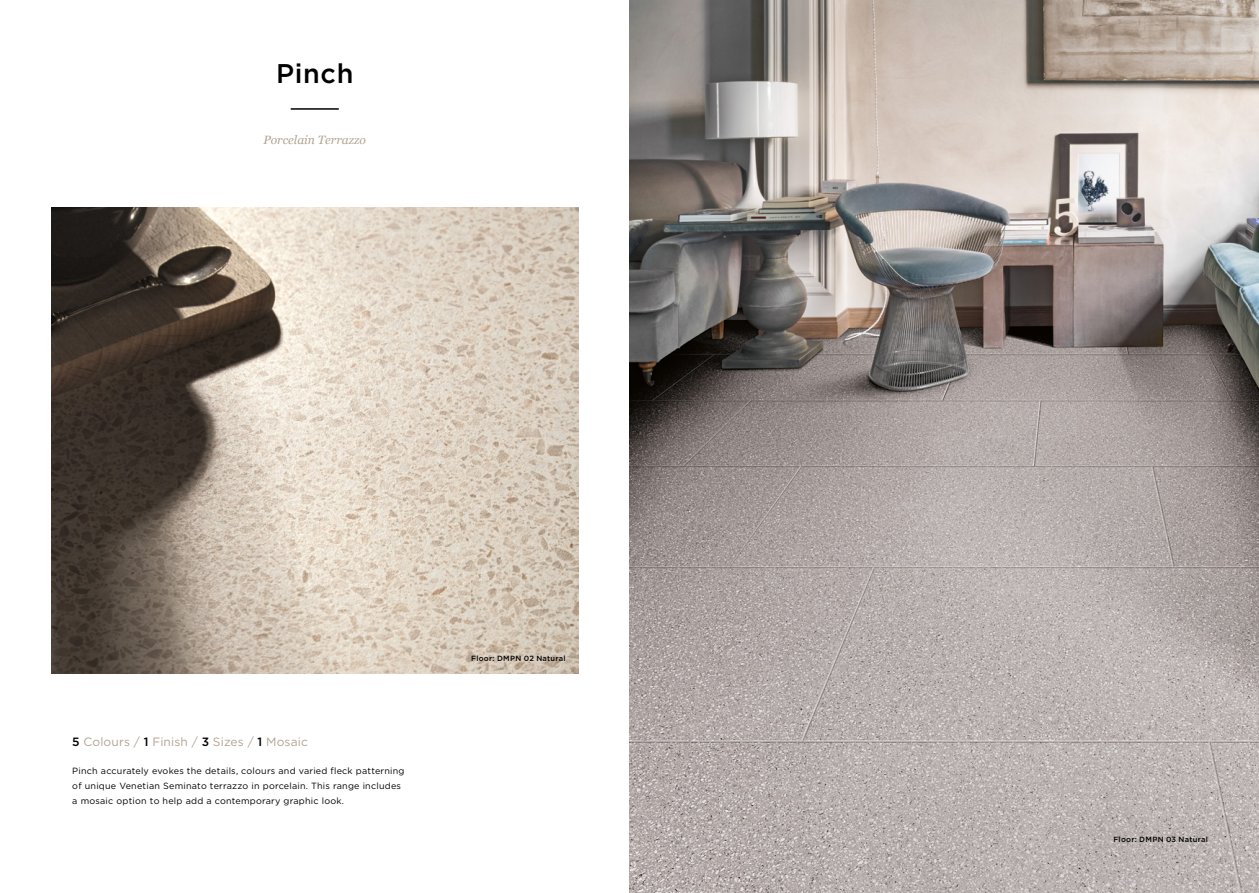
<style>
.page{position:relative;width:1259px;height:893px;background:#fff}
.page>*{position:absolute;margin:0;border:0;box-sizing:border-box;transform-origin:0 0}
.t1{font:500 27px "Gotham";letter-spacing:.025em;color:#000}
.t2{font:12px "Gotham";letter-spacing:.01em;color:#b2a391}
.hero_PF_serif_title{font:italic 12px "Georgia";color:#b2a391}
.hero_PF_serif_title-2{font:9px/15px "Gotham";letter-spacing:.025em;color:#000}
.t3{font:500 7.5px "Gotham";letter-spacing:.035em;color:#000}
.s1{font-weight:500;color:#000}
</style>
<div class="page">
<hr style="left:291px;top:108px;width:48px;height:2px;background:#000">
<img style="left:629px;top:0;width:630px;height:893px">
<img style="left:51px;top:207px;width:527px;height:467px">
<p class="t1" style="left:276px;top:55px;width:79px">Pinch</p>
<p class="hero_PF_serif_title" style="left:263px;top:132px;width:104px">Porcelain Terrazzo</p>
<p class="t2" style="left:72px;top:734px;width:237px"><span class="s1">5</span> Colours / <span class="s1">1</span> Finish / <span class="s1">3</span> Sizes / <span class="s1">1</span> Mosaic</p>
<p class="hero_PF_serif_title-2" style="left:72px;top:763px;width:334px">Pinch accurately evokes the details, colours and varied fleck patterning of unique Venetian Seminato terrazzo in porcelain. This range includes a mosaic option to help add a contemporary graphic look.</p>
<p class="t3" style="left:471px;top:654px;width:96px">Floor: DMPN 02 Natural</p>
<p class="t3" style="left:1113px;top:834px;width:96px">Floor: DMPN 03 Natural</p>
</div>
